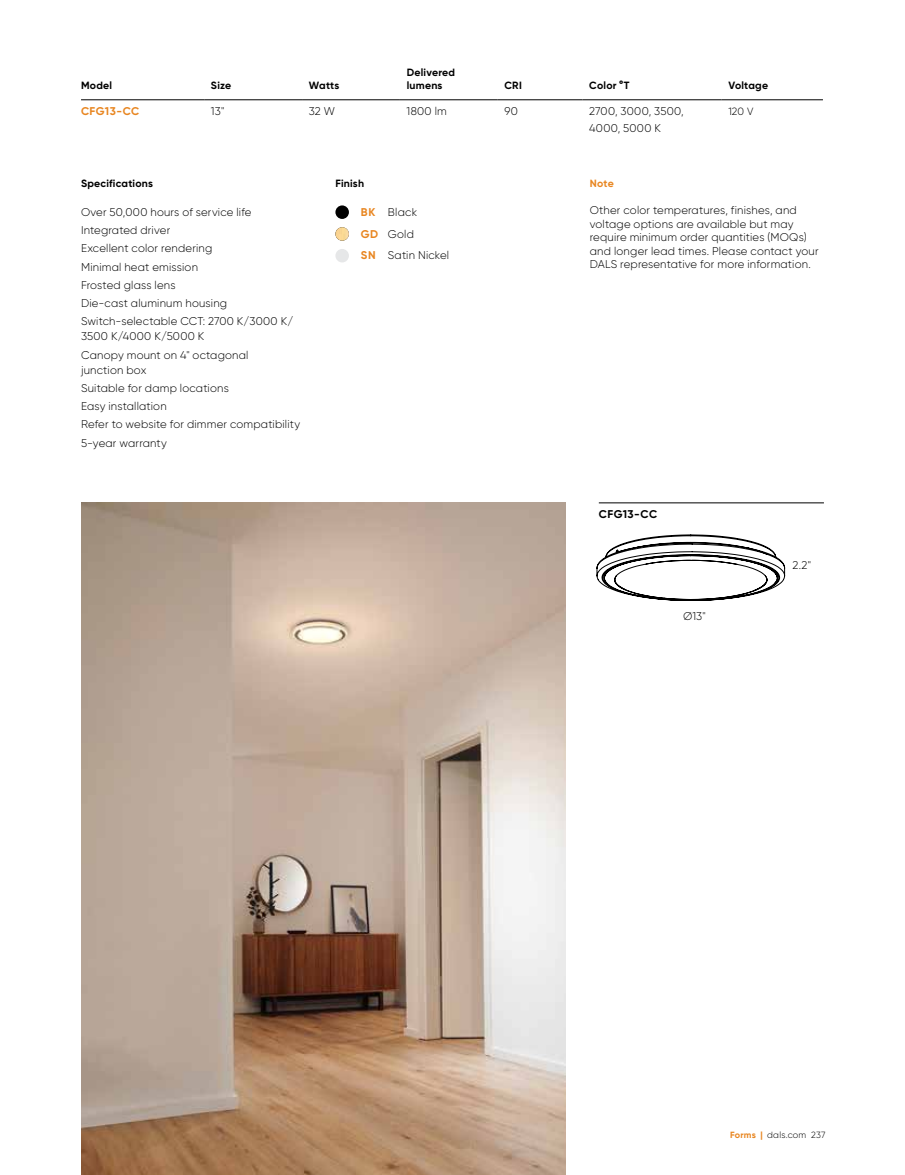
<style>
.page{position:relative;width:905px;height:1175px;background:#fff}
.page>*{position:absolute;margin:0;border:0;box-sizing:border-box;transform-origin:0 0}
.t1{font:300 11.25px/18.3px "Gilroy";letter-spacing:.015em;color:#000}
.t2{font:700 11.25px "Gilroy";letter-spacing:.035em;color:#000}
.t3{font:700 11.25px "Gilroy";letter-spacing:.035em;color:#e88621}
.t4{font:700 10.5px/12.6px "Gilroy";letter-spacing:.02em;color:#000}
.t5{font:700 10.5px "Gilroy";color:#e88621}
.t6{font:300 10.5px "Gilroy";color:#000}
.t7{font:300 9px "Gilroy";letter-spacing:.02em;color:#000}
.s1{font-weight:700;color:#e88621}
</style>
<div class="page">
<div style="left:335px;top:205px;width:14px;height:14px;background:#000;border-radius:50%"></div>
<img style="left:335px;top:227px;width:14px;height:14px;border-radius:7px">
<div style="left:335px;top:249px;width:14px;height:13px;background:#e6e7e8;border-radius:50%"></div>
<hr style="left:598px;top:502px;width:226px;height:1px;background:#000">
<img style="left:81px;top:502px;width:484px;height:672px">
<svg style="left:596px;top:534px;width:189px;height:67px"></svg>
<hr style="left:81px;top:99px;width:123px;height:1px;background:#000">
<hr style="left:204px;top:99px;width:98px;height:1px;background:#000">
<hr style="left:302px;top:99px;width:98px;height:1px;background:#000">
<hr style="left:400px;top:99px;width:97px;height:1px;background:#000">
<hr style="left:497px;top:99px;width:85px;height:1px;background:#000">
<hr style="left:582px;top:99px;width:139px;height:1px;background:#000">
<hr style="left:721px;top:99px;width:102px;height:1px;background:#000">
<p class="t4" style="left:81px;top:79px;width:33px">Model</p>
<p class="t4" style="left:211px;top:79px;width:22px">Size</p>
<p class="t4" style="left:309px;top:79px;width:32px">Watts</p>
<p class="t4" style="left:406px;top:66px;width:50px">Delivered lumens</p>
<p class="t4" style="left:504px;top:79px;width:19px">CRI</p>
<p class="t4" style="left:589px;top:79px;width:42px">Color °T</p>
<p class="t4" style="left:728px;top:79px;width:41px">Voltage</p>
<p class="t3" style="left:81px;top:104px;width:60px">CFG13-CC</p>
<p class="t1" style="left:211px;top:102px;width:15px">13"</p>
<p class="t1" style="left:309px;top:102px;width:28px">32 W</p>
<p class="t1" style="left:406px;top:102px;width:42px">1800 lm</p>
<p class="t1" style="left:504px;top:102px;width:15px">90</p>
<p class="t1" style="left:589px;top:103px;width:96px;line-height:16.8px">2700, 3000, 3500,<br>4000, 5000 K</p>
<p class="t6" style="left:728px;top:105px;width:26px">120 V</p>
<p class="t4" style="left:81px;top:177px;width:73px">Specifications</p>
<p class="t1" style="left:81px;top:203px;width:214px">Over 50,000 hours of service life<br>Integrated driver<br>Excellent color rendering<br>Minimal heat emission<br>Frosted glass lens<br>Die-cast aluminum housing<br>Switch-selectable CCT: 2700 K/3000 K/</p>
<p class="t1" style="left:81px;top:327px;width:169px">3500 K/4000 K/5000 K<br>Canopy mount on 4" octagonal</p>
<p class="t1" style="left:81px;top:360px;width:221px">junction box<br>Suitable for damp locations<br>Easy installation<br>Refer to website for dimmer compatibility<br>5-year warranty</p>
<p class="t4" style="left:335px;top:177px;width:30px">Finish</p>
<p class="t1" style="left:361px;top:201px;width:90px;line-height:21.8px"><span class="s1">BK</span> Black<br><span class="s1">GD</span> Gold<br><span class="s1">SN</span> Satin Nickel</p>
<p class="t5" style="left:589px;top:177px;width:26px">Note</p>
<p class="t1" style="left:590px;top:204px;width:230px;line-height:13.5px">Other color temperatures, finishes, and voltage options are available but may require minimum order quantities (MOQs) and longer lead times. Please contact your DALS representative for more information.</p>
<p class="t2" style="left:598px;top:507px;width:60px">CFG13-CC</p>
<p class="t1" style="left:683px;top:606px;width:24px">Ø13"</p>
<p class="t1" style="left:792px;top:555px;width:20px">2.2"</p>
<p class="t7" style="left:730px;top:1129px;width:97px"><span class="s1">Forms |</span> dals.com 237</p>
</div>
